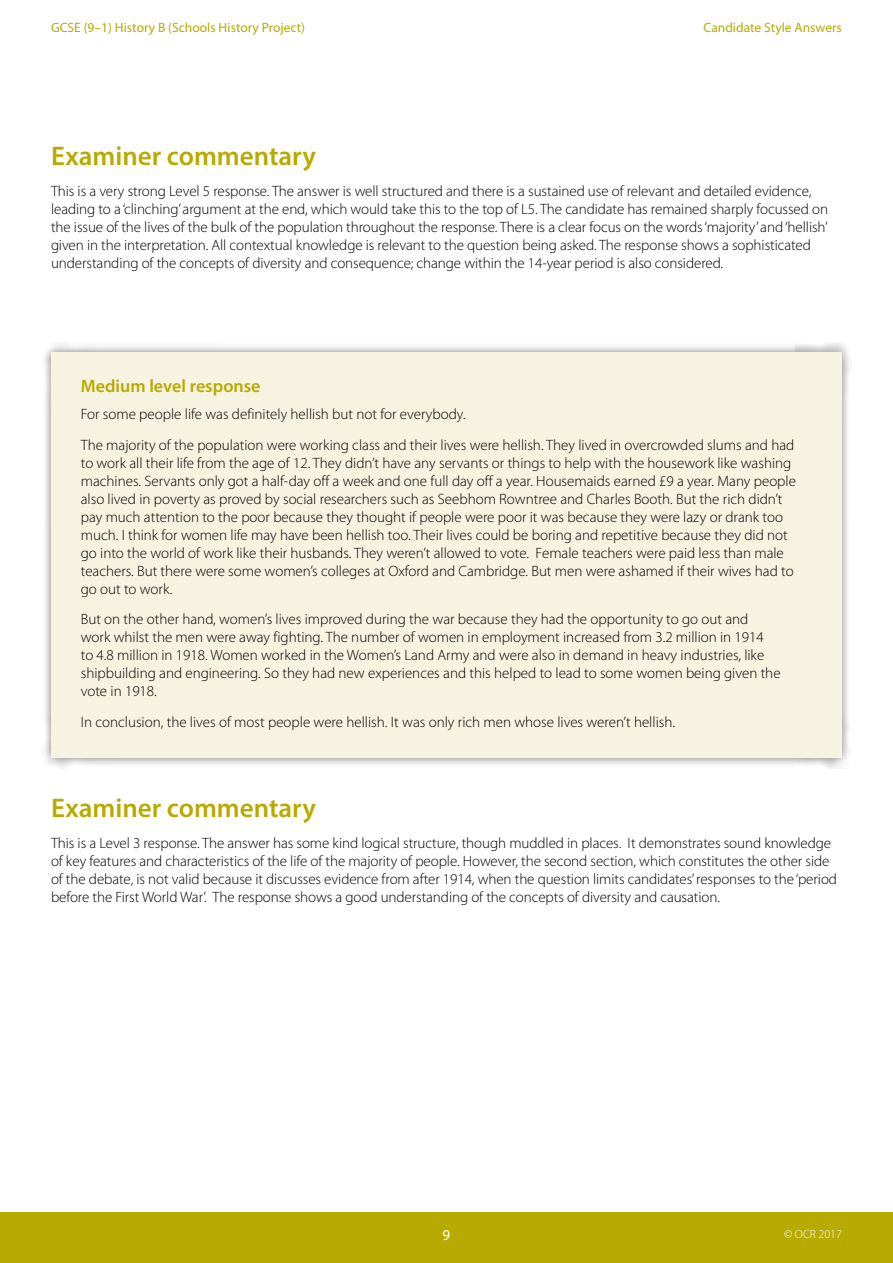
<style>
.page{position:relative;width:893px;height:1263px;background:#fff}
.page>*{position:absolute;margin:0;border:0;box-sizing:border-box;transform-origin:0 0}
.Subheading{font:600 27px "Myriad Pro";color:#b7aa00}
.Body_title{font:600 18px "Myriad Pro";color:#b7aa00}
.Body{font:300 15px/18px "Myriad Pro";color:#000}
.t1{font:15px "Myriad Pro";color:#fff}
.t2{font:13.5px "Myriad Pro";color:#b7aa00}
.t3{font:300 12px "Myriad Pro";color:#fff}
</style>
<div class="page">
<div style="left:0;top:1212px;width:893px;height:51px;background:#b7aa00"></div>
<div style="left:41px;top:342px;width:810px;height:426px;background:#000;opacity:.5"></div>
<div style="left:51px;top:352px;width:791px;height:406px;background:#f6f3e0"></div>
<p class="t2" style="left:51px;top:20px;width:255px">GCSE (9–1) History B (Schools History Project)</p>
<p class="t2" style="left:704px;top:19px;width:140px">Candidate Style Answers</p>
<h3 class="Subheading" style="left:51px;top:139px;width:266px">Examiner commentary</h3>
<h3 class="Body" style="left:51px;top:182px;width:778px">This is a very strong Level 5 response. The answer is well structured and there is a sustained use of relevant and detailed evidence, leading to a ‘clinching’ argument at the end, which would take this to the top of L5. The candidate has remained sharply focussed on the issue of the lives of the bulk of the population throughout the response. There is a clear focus on the words ‘majority’ and ‘hellish’ given in the interpretation. All contextual knowledge is relevant to the question being asked. The response shows a sophisticated understanding of the concepts of diversity and consequence; change within the 14-year period is also considered.</h3>
<p class="Body_title" style="left:81px;top:375px;width:181px">Medium level response</p>
<h3 class="Body" style="left:81px;top:405px;width:386px">For some people life was definitely hellish but not for everybody.</h3>
<h3 class="Body" style="left:81px;top:436px;width:717px">The majority of the population were working class and their lives were hellish. They lived in overcrowded slums and had to work all their life from the age of 12. They didn’t have any servants or things to help with the housework like washing machines. Servants only got a half-day off a week and one full day off a year. Housemaids earned £9 a year. Many people also lived in poverty as proved by social researchers such as Seebhom Rowntree and Charles Booth. But the rich didn’t pay much attention to the poor because they thought if people were poor it was because they were lazy or drank too much. I think for women life may have been hellish too. Their lives could be boring and repetitive because they did not go into the world of work like their husbands. They weren’t allowed to vote. Female teachers were paid less than male teachers. But there were some women’s colleges at Oxford and Cambridge. But men were ashamed if their wives had to go out to work.</h3>
<h3 class="Body" style="left:81px;top:611px;width:701px">But on the other hand, women’s lives improved during the war because they had the opportunity to go out and work whilst the men were away fighting. The number of women in employment increased from 3.2 million in 1914<br>to 4.8 million in 1918. Women worked in the Women’s Land Army and were also in demand in heavy industries, like shipbuilding and engineering. So they had new experiences and this helped to lead to some women being given the vote in 1918.</h3>
<h3 class="Body" style="left:81px;top:713px;width:596px">In conclusion, the lives of most people were hellish. It was only rich men whose lives weren’t hellish.</h3>
<h3 class="Subheading" style="left:51px;top:791px;width:266px">Examiner commentary</h3>
<h3 class="Body" style="left:51px;top:834px;width:787px">This is a Level 3 response. The answer has some kind logical structure, though muddled in places. It demonstrates sound knowledge of key features and characteristics of the life of the majority of people. However, the second section, which constitutes the other side of the debate, is not valid because it discusses evidence from after 1914, when the question limits candidates’ responses to the ‘period before the First World War’. The response shows a good understanding of the concepts of diversity and causation.</h3>
<p class="t1" style="left:443px;top:1226px;width:9px">9</p>
<p class="t3" style="left:784px;top:1228px;width:59px">© OCR 2017</p>
</div>
